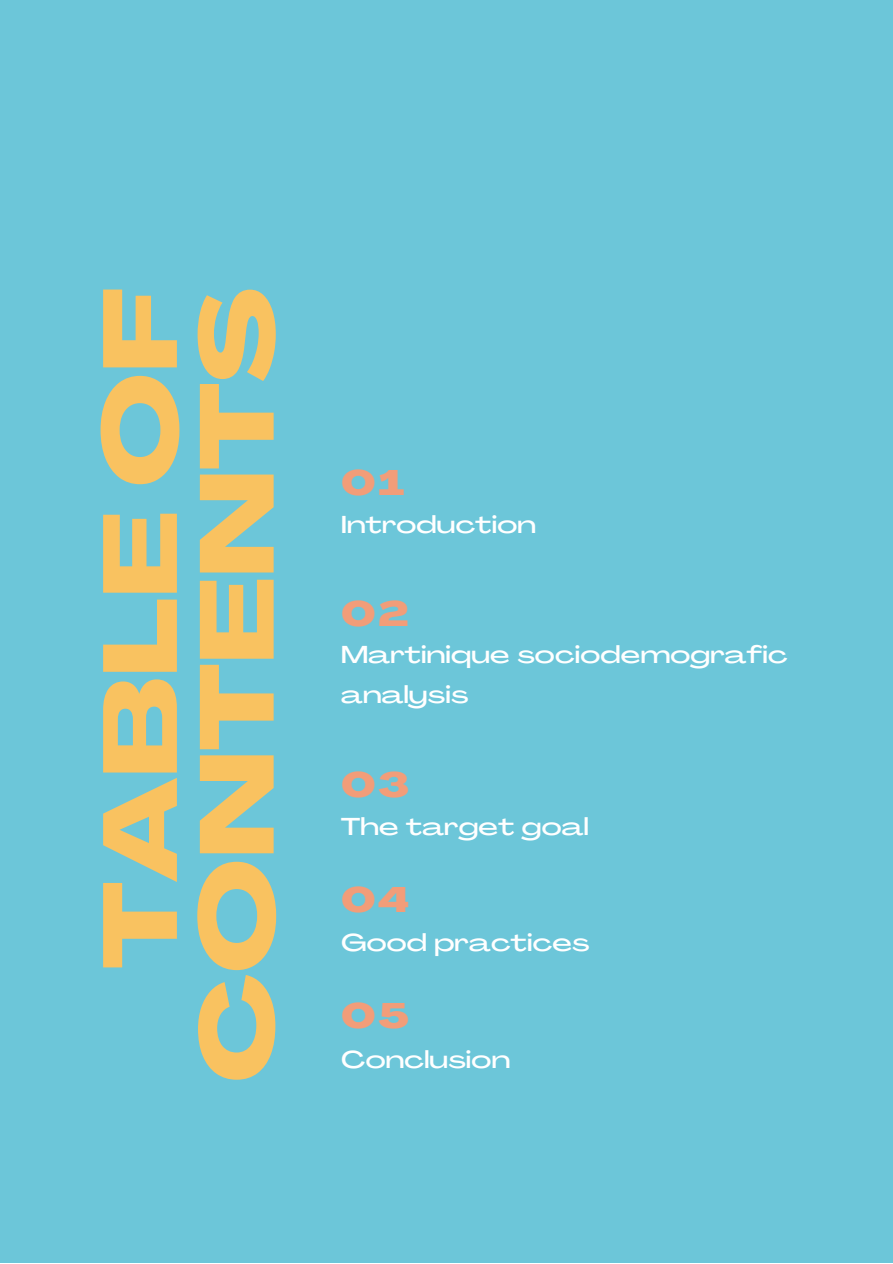
<style>
.page{position:relative;width:893px;height:1264px;background:#fff}
.page>*{position:absolute;margin:0;border:0;box-sizing:border-box;transform-origin:0 0}
.t1{font:800 102.9px/96.6px "Agrandir Grand";color:#f9c260;text-align:right}
.t2{font:800 34.95px "Agrandir Grand";letter-spacing:.08em;color:#f29d79}
.t3{font:500 24.15px/40.5px "Agrandir Grand";letter-spacing:.01em;color:#fff}
</style>
<div class="page">
<div style="left:0;top:0;width:892px;height:1262px;background:#6cc6d9"></div>
<h1 class="t1" style="left:103px;top:1082px;width:797px;rotate:-90deg">TABLE OF<br>CONTENTS</h1>
<h2 class="t2" style="left:341px;top:469px;width:65px">01</h2>
<p class="t3" style="left:341px;top:506px;width:196px">Introduction</p>
<h2 class="t2" style="left:341px;top:599px;width:69px">02</h2>
<p class="t3" style="left:341px;top:636px;width:448px">Martinique sociodemografic analysis</p>
<h2 class="t2" style="left:341px;top:770px;width:70px">03</h2>
<p class="t3" style="left:341px;top:808px;width:249px">The target goal</p>
<h2 class="t2" style="left:341px;top:886px;width:70px">04</h2>
<p class="t3" style="left:341px;top:924px;width:250px">Good practices</p>
<h2 class="t2" style="left:341px;top:1002px;width:69px">05</h2>
<p class="t3" style="left:341px;top:1041px;width:170px">Conclusion</p>
</div>
